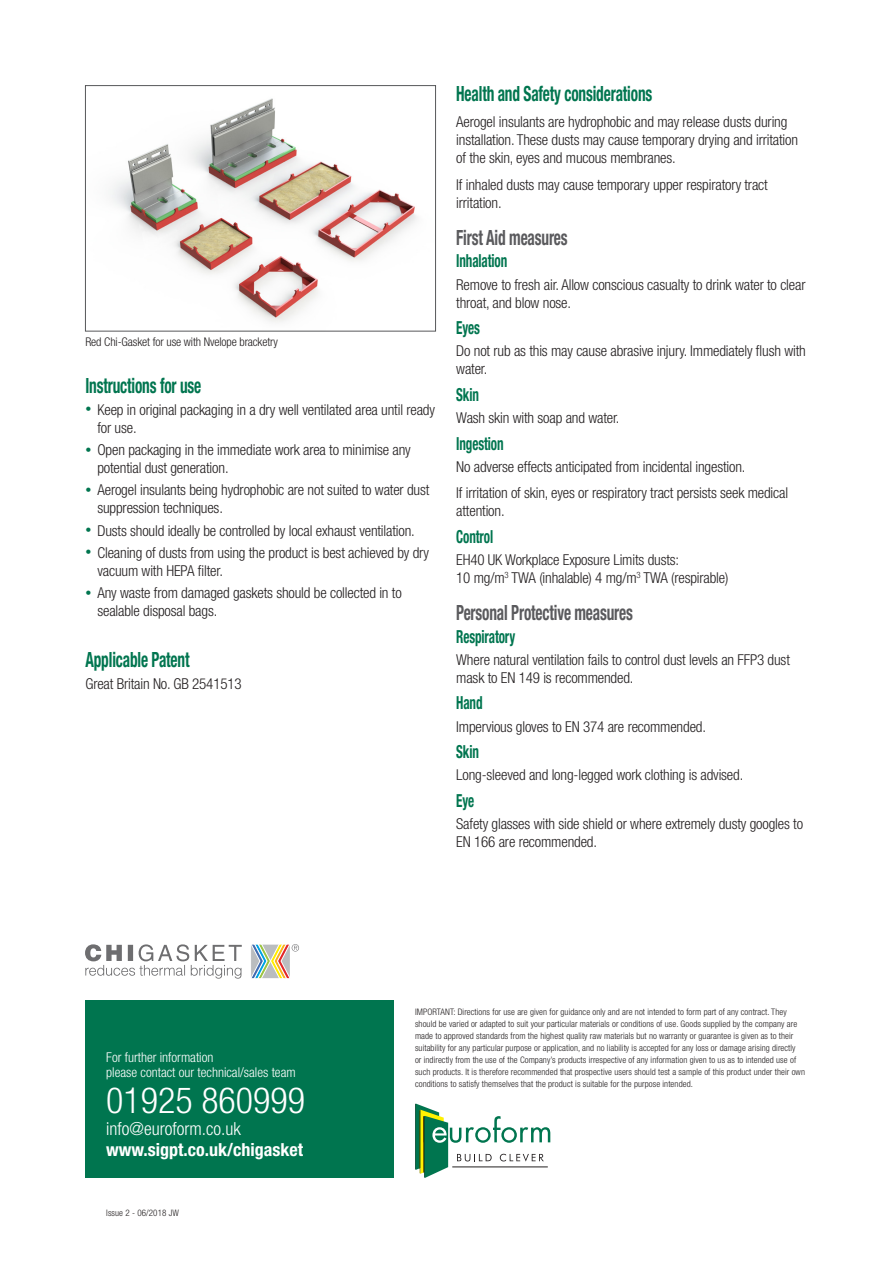
<style>
.page{position:relative;width:893px;height:1263px;background:#fff}
.page>*{position:absolute;margin:0;border:0;box-sizing:border-box;transform-origin:0 0}
.Body{font:300 condensed 36px "Helvetica Neue LT Std";color:#fff}
.t1{font:700 condensed 21px "Helvetica Neue LT Std";letter-spacing:-.01em;color:#00754f;scale:.73 1}
.t2{font:700 condensed 21px "Helvetica Neue LT Std";letter-spacing:-.01em;color:#5a5a5d;scale:.73 1}
.t3{font:700 condensed 18px "Helvetica Neue LT Std";letter-spacing:-.01em;color:#00754f;scale:.73 1}
.Body-2{font:700 condensed 18px "Helvetica Neue LT Std";color:#fff}
.Body-3{font:300 condensed 18px "Helvetica Neue LT Std";color:#fff}
.t4{font:300 condensed 15px/18px "Helvetica Neue LT Std";letter-spacing:-.01em;color:#231f20}
.Body-4{font:300 condensed 13.5px "Helvetica Neue LT Std";color:#fff}
.t5{font:300 condensed 12px "Helvetica Neue LT Std";letter-spacing:-.01em;color:#231f20}
.t6{font:300 condensed 9px/12px "Helvetica Neue LT Std";letter-spacing:.01em;color:#231f20}
.s1{font-size:12px;color:#00754f}
</style>
<div class="page">
<div style="left:85px;top:1000px;width:308px;height:178px;background:#00754f"></div>
<svg style="left:415px;top:1103px;width:135px;height:75px"></svg>
<hr style="left:452px;top:1167px;width:96px;height:1px;background:#231f20">
<svg style="left:85px;top:944px;width:157px;height:35px"></svg>
<svg style="left:251px;top:944px;width:48px;height:35px"></svg>
<img style="left:110px;top:98px;width:307px;height:225px">
<div style="left:85px;top:85px;width:351px;height:246px;border:1px solid #57585a"></div>
<p class="t5" style="left:85px;top:335px;width:194px">Red Chi-Gasket for use with Nvelope bracketry</p>
<p class="t1" style="left:85px;top:372px;width:160px">Instructions for use</p>
<p class="t4" style="left:97px;top:400px;width:339px;text-indent:-12px"><span class="s1">•</span> Keep in original packaging in a dry well ventilated area until ready for use.</p>
<p class="t4" style="left:97px;top:441px;width:315px;text-indent:-12px"><span class="s1">•</span> Open packaging in the immediate work area to minimise any potential dust generation.</p>
<p class="t4" style="left:97px;top:481px;width:333px;text-indent:-12px"><span class="s1">•</span> Aerogel insulants being hydrophobic are not suited to water dust suppression techniques.</p>
<p class="t4" style="left:85px;top:521px;width:331px"><span class="s1">•</span> Dusts should ideally be controlled by local exhaust ventilation.</p>
<p class="t4" style="left:97px;top:543px;width:333px;text-indent:-12px"><span class="s1">•</span> Cleaning of dusts from using the product is best achieved by dry vacuum with HEPA filter.</p>
<p class="t4" style="left:97px;top:584px;width:306px;text-indent:-12px"><span class="s1">•</span> Any waste from damaged gaskets should be collected in to sealable disposal bags.</p>
<p class="t1" style="left:85px;top:647px;width:144px">Applicable Patent</p>
<p class="t4" style="left:85px;top:675px;width:158px">Great Britain No. GB 2541513</p>
<p class="t1" style="left:456px;top:81px;width:270px">Health and Safety considerations</p>
<p class="t4" style="left:456px;top:113px;width:343px">Aerogel insulants are hydrophobic and may release dusts during installation. These dusts may cause temporary drying and irritation of the skin, eyes and mucous membranes.</p>
<p class="t4" style="left:456px;top:175px;width:313px">If inhaled dusts may cause temporary upper respiratory tract irritation.</p>
<p class="t2" style="left:456px;top:225px;width:154px">First Aid measures</p>
<p class="t3" style="left:456px;top:250px;width:71px">Inhalation</p>
<p class="t4" style="left:456px;top:275px;width:351px">Remove to fresh air. Allow conscious casualty to drink water to clear throat, and blow nose.</p>
<p class="t3" style="left:456px;top:317px;width:34px">Eyes</p>
<p class="t4" style="left:456px;top:342px;width:351px">Do not rub as this may cause abrasive injury. Immediately flush with water.</p>
<p class="t3" style="left:456px;top:384px;width:33px">Skin</p>
<p class="t4" style="left:456px;top:409px;width:165px">Wash skin with soap and water.</p>
<p class="t3" style="left:456px;top:432px;width:66px">Ingestion</p>
<p class="t4" style="left:456px;top:457px;width:291px">No adverse effects anticipated from incidental ingestion.</p>
<p class="t4" style="left:456px;top:484px;width:333px">If irritation of skin, eyes or respiratory tract persists seek medical attention.</p>
<p class="t3" style="left:456px;top:526px;width:52px">Control</p>
<p class="t4" style="left:456px;top:551px;width:224px">EH40 UK Workplace Exposure Limits dusts:</p>
<p class="t4" style="left:456px;top:569px;width:274px">10 mg/m<sup>3</sup> TWA (inhalable) 4 mg/m<sup>3</sup> TWA (respirable)</p>
<p class="t2" style="left:456px;top:600px;width:244px">Personal Protective measures</p>
<p class="t3" style="left:456px;top:625px;width:82px">Respiratory</p>
<p class="t4" style="left:456px;top:650px;width:335px">Where natural ventilation fails to control dust levels an FFP3 dust mask to EN 149 is recommended.</p>
<p class="t3" style="left:456px;top:692px;width:38px">Hand</p>
<p class="t4" style="left:456px;top:717px;width:251px">Impervious gloves to EN 374 are recommended.</p>
<p class="t3" style="left:456px;top:741px;width:33px">Skin</p>
<p class="t4" style="left:456px;top:766px;width:289px">Long-sleeved and long-legged work clothing is advised.</p>
<p class="t3" style="left:456px;top:790px;width:26px">Eye</p>
<p class="t4" style="left:456px;top:815px;width:348px">Safety glasses with side shield or where extremely dusty googles to<br>EN 166 are recommended.</p>
<p class="Body-4" style="left:106px;top:1049px;width:109px">For further information</p>
<p class="Body-4" style="left:106px;top:1064px;width:191px">please contact our technical/sales team</p>
<p class="Body" style="left:106px;top:1080px;width:200px">01925 860999</p>
<p class="Body-3" style="left:106px;top:1118px;width:136px">info@euroform.co.uk</p>
<p class="Body-2" style="left:106px;top:1138px;width:198px">www.sigpt.co.uk/chigasket</p>
<p class="t6" style="left:106px;top:1207px;width:74px">Issue 2 - 06/2018 JW</p>
<p class="t6" style="left:415px;top:1006px;width:391px">IMPORTANT: Directions for use are given for guidance only and are not intended to form part of any contract. They should be varied or adapted to suit your particular materials or conditions of use. Goods supplied by the company are made to approved standards from the highest quality raw materials but no warranty or guarantee is given as to their suitability for any particular purpose or application, and no liability is accepted for any loss or damage arising directly<br>or indirectly from the use of the Company’s products irrespective of any information given to us as to intended use of such products. It is therefore recommended that prospective users should test a sample of this product under their own conditions to satisfy themselves that the product is suitable for the purpose intended.</p>
</div>
